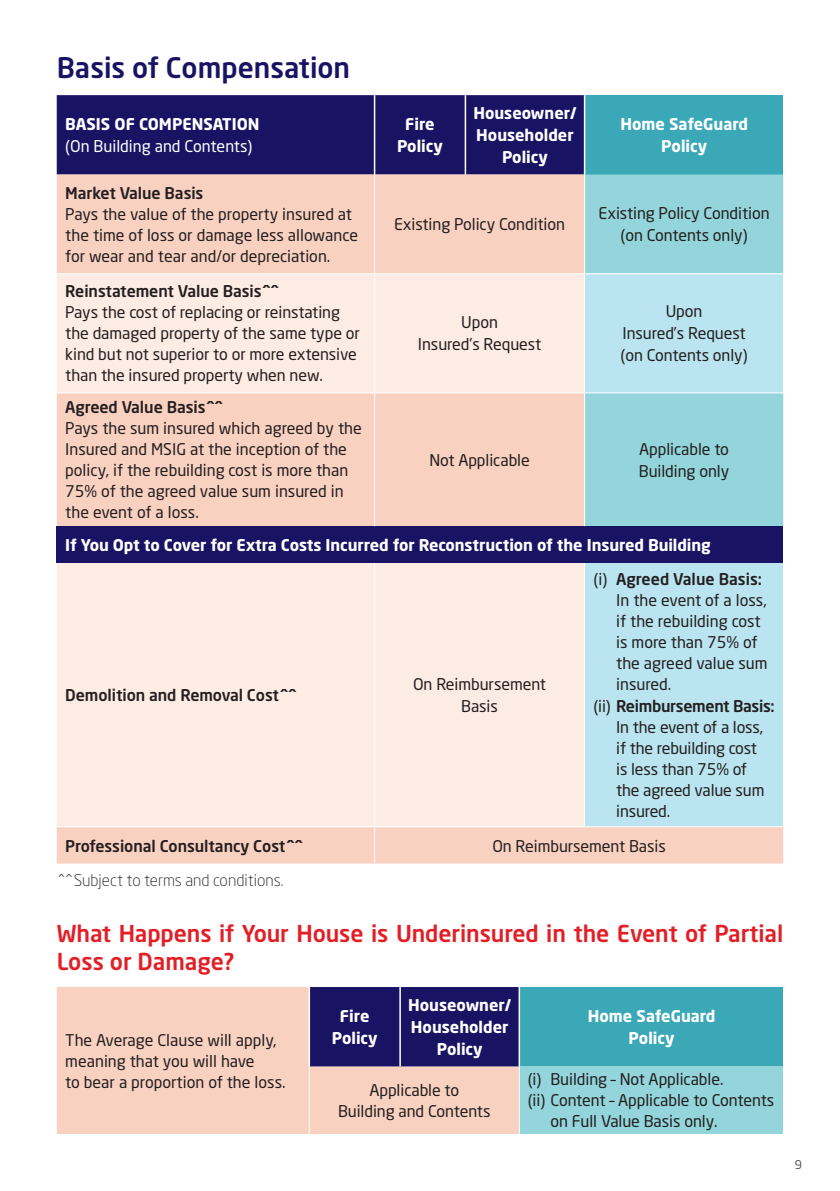
<style>
.page{position:relative;width:840px;height:1191px;background:#fff}
.page>*{position:absolute;margin:0;border:0;box-sizing:border-box;transform-origin:0 0}
.Main_Heading_3{font:500 28px "Neo Sans Std";color:#191364}
.Main_Heading_3-2{font:500 23px/28px "Neo Sans Std";letter-spacing:-.005em;color:#e21f26}
.Body_Text_Black{font:16px/21px "Neo Sans Std";letter-spacing:-.005em;color:#231f20}
.t1{font:700 16px/22px "Neo Sans Std";color:#fff;text-align:center}
.t2{font:500 16px "Neo Sans Std";letter-spacing:-.005em;color:#231f20}
.t3{font:300 16px "Neo Sans Std";color:#231f20}
.t4{font:16px "Neo Sans Std";color:#fff}
.t5{font:12px "Neo Sans Std";color:#57585a}
.s1{font-weight:500}
</style>
<div class="page">
<div style="left:57px;top:95px;width:526px;height:79px;background:#191364"></div>
<div style="left:584px;top:95px;width:198px;height:79px;background:#3ba8b8"></div>
<div style="left:57px;top:174px;width:725px;height:689px;background:#f9d1c0"></div>
<div style="left:585px;top:174px;width:197px;height:352px;background:#93d5da"></div>
<svg style="left:57px;top:274px;width:527px;height:552px;background:#fbe5da"></svg>
<div style="left:584px;top:274px;width:198px;height:119px;background:#bae4ef"></div>
<div style="left:57px;top:526px;width:725px;height:37px;background:#191364"></div>
<div style="left:584px;top:563px;width:198px;height:263px;background:#bae4ef"></div>
<hr style="left:373px;top:95px;width:2px;height:79px;background:#fff">
<hr style="left:464px;top:95px;width:2px;height:79px;background:#fff">
<hr style="left:583px;top:95px;width:2px;height:79px;background:#fff">
<hr style="left:584px;top:174px;width:1px;height:99px;background:#fff">
<hr style="left:584px;top:274px;width:1px;height:118px;background:#fff">
<hr style="left:584px;top:393px;width:1px;height:133px;background:#fff">
<hr style="left:584px;top:392px;width:198px;height:1px;background:#fff">
<hr style="left:584px;top:273px;width:198px;height:1px;background:#fff">
<hr style="left:584px;top:563px;width:1px;height:263px;background:#fff">
<hr style="left:374px;top:174px;width:1px;height:99px;background:#fff">
<hr style="left:374px;top:274px;width:1px;height:118px;background:#fff">
<hr style="left:374px;top:393px;width:1px;height:133px;background:#fff">
<hr style="left:374px;top:563px;width:1px;height:263px;background:#fff">
<hr style="left:374px;top:827px;width:1px;height:36px;background:#fff">
<hr style="left:57px;top:826px;width:317px;height:1px;background:#fff">
<hr style="left:374px;top:826px;width:91px;height:1px;background:#fff">
<hr style="left:465px;top:826px;width:119px;height:1px;background:#fff">
<hr style="left:584px;top:826px;width:198px;height:1px;background:#fff">
<hr style="left:57px;top:273px;width:317px;height:1px;background:#fff">
<hr style="left:374px;top:273px;width:91px;height:1px;background:#fff">
<hr style="left:465px;top:273px;width:119px;height:1px;background:#fff">
<hr style="left:57px;top:392px;width:317px;height:1px;background:#fff">
<hr style="left:374px;top:392px;width:91px;height:1px;background:#fff">
<hr style="left:465px;top:392px;width:119px;height:1px;background:#fff">
<div style="left:57px;top:987px;width:461px;height:147px;background:#f9d1c0"></div>
<div style="left:310px;top:987px;width:208px;height:79px;background:#191364"></div>
<div style="left:519px;top:987px;width:263px;height:79px;background:#3ba8b8"></div>
<div style="left:519px;top:1066px;width:263px;height:68px;background:#93d5da"></div>
<hr style="left:308px;top:987px;width:2px;height:79px;background:#fff">
<hr style="left:399px;top:987px;width:1px;height:79px;background:#fff">
<hr style="left:309px;top:1066px;width:1px;height:68px;background:#fff">
<p class="Main_Heading_3" style="left:57px;top:50px;width:295px">Basis of Compensation</p>
<p class="t1" style="left:65px;top:113px;width:196px">BASIS OF COMPENSATION</p>
<p class="t4" style="left:65px;top:136px;width:189px">(On Building and Contents)</p>
<p class="t1" style="left:397px;top:113px;width:47px">Fire<br>Policy</p>
<p class="t1" style="left:473px;top:102px;width:105px">Houseowner/<br>Householder<br>Policy</p>
<p class="t1" style="left:620px;top:113px;width:129px">Home SafeGuard<br>Policy</p>
<p class="t2" style="left:65px;top:183px;width:140px">Market Value Basis</p>
<p class="Body_Text_Black" style="left:65px;top:203px;width:294px">Pays the value of the property insured at the time of loss or damage less allowance for wear and tear and/or depreciation.</p>
<p class="Body_Text_Black" style="left:394px;top:213px;width:172px">Existing Policy Condition</p>
<p class="Body_Text_Black" style="left:598px;top:202px;width:172px">Existing Policy Condition</p>
<p class="Body_Text_Black" style="left:620px;top:224px;width:128px">(on Contents only)</p>
<p class="t2" style="left:65px;top:281px;width:216px">Reinstatement Value Basis^^</p>
<p class="Body_Text_Black" style="left:65px;top:302px;width:296px">Pays the cost of replacing or reinstating the damaged property of the same type or kind but not superior to or more extensive than the insured property when new.</p>
<p class="Body_Text_Black" style="left:417px;top:311px;width:125px;line-height:22px;text-align:center">Upon<br>Insured’s Request</p>
<p class="Body_Text_Black" style="left:622px;top:300px;width:125px;line-height:22px;text-align:center">Upon<br>Insured’s Request</p>
<p class="Body_Text_Black" style="left:620px;top:345px;width:128px">(on Contents only)</p>
<p class="t2" style="left:65px;top:397px;width:160px">Agreed Value Basis^^</p>
<p class="Body_Text_Black" style="left:65px;top:418px;width:298px">Pays the sum insured which agreed by the Insured and MSIG at the inception of the policy, if the rebuilding cost is more than 75% of the agreed value sum insured in the event of a loss.</p>
<p class="Body_Text_Black" style="left:429px;top:449px;width:102px">Not Applicable</p>
<p class="Body_Text_Black" style="left:638px;top:438px;width:92px;line-height:22px">Applicable to<br>Building only</p>
<p class="t1" style="left:65px;top:533px;width:646px">If You Opt to Cover for Extra Costs Incurred for Reconstruction of the Insured Building</p>
<p class="t2" style="left:65px;top:685px;width:234px">Demolition and Removal Cost^^</p>
<p class="Body_Text_Black" style="left:413px;top:672px;width:134px;line-height:22px;text-align:center">On Reimbursement<br>Basis</p>
<p class="Body_Text_Black" style="left:616px;top:568px;width:153px;text-indent:-23px">(i) <span class="s1">Agreed Value Basis:<br></span>In the event of a loss, if the rebuilding cost is more than 75% of the agreed value sum insured.</p>
<p class="Body_Text_Black" style="left:616px;top:695px;width:160px;text-indent:-23px">(ii) <span class="s1">Reimbursement Basis:<br></span>In the event of a loss, if the rebuilding cost<br>is less than 75% of<br>the agreed value sum insured.</p>
<p class="t2" style="left:65px;top:835px;width:240px">Professional Consultancy Cost^^</p>
<p class="Body_Text_Black" style="left:492px;top:835px;width:175px">On Reimbursement Basis</p>
<p class="t3" style="left:57px;top:870px;width:228px">^^Subject to terms and conditions.</p>
<p class="Main_Heading_3-2" style="left:57px;top:919px;width:727px">What Happens if Your House is Underinsured in the Event of Partial<br>Loss or Damage?</p>
<p class="Body_Text_Black" style="left:65px;top:1029px;width:222px">The Average Clause will apply, meaning that you will have<br>to bear a proportion of the loss.</p>
<p class="t1" style="left:331px;top:1004px;width:47px">Fire<br>Policy</p>
<p class="t1" style="left:408px;top:993px;width:105px">Houseowner/<br>Householder<br>Policy</p>
<p class="t1" style="left:587px;top:1004px;width:129px">Home SafeGuard<br>Policy</p>
<p class="Body_Text_Black" style="left:338px;top:1079px;width:154px;text-align:center">Applicable to<br>Building and Contents</p>
<p class="Body_Text_Black" style="left:527px;top:1068px;width:197px">(i) Building – Not Applicable.</p>
<p class="Body_Text_Black" style="left:550px;top:1089px;width:225px;text-indent:-23px">(ii) Content – Applicable to Contents on Full Value Basis only.</p>
<p class="t5" style="left:794px;top:1157px;width:9px">9</p>
</div>
